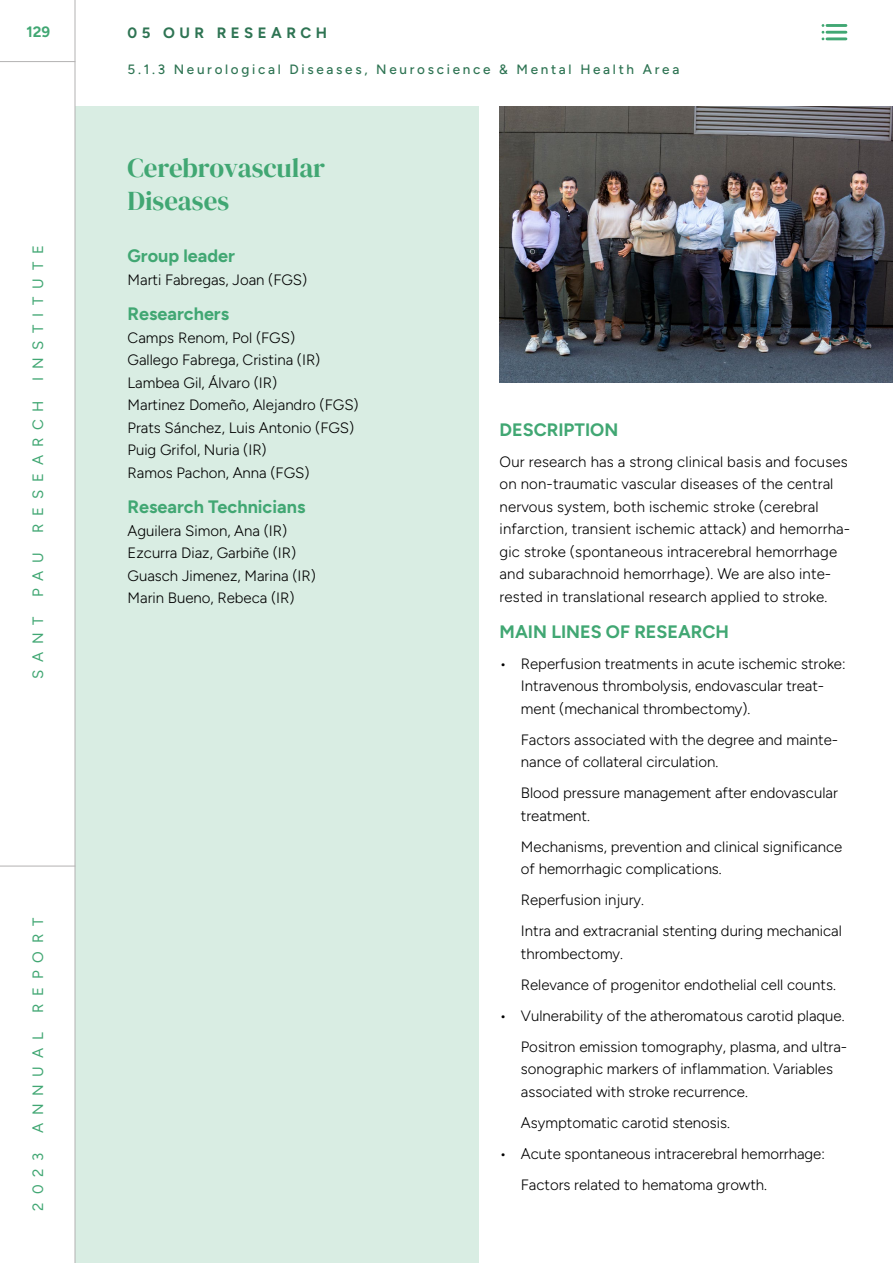
<style>
.page{position:relative;width:893px;height:1263px;background:#fff}
.page>*{position:absolute;margin:0;border:0;box-sizing:border-box;transform-origin:0 0}
.t1{font:27px/33px "DM Serif Display";color:#41a773}
.Subtitol_research_group{font:700 18px "Figtree";color:#41a773}
.Subtitol_research_group-2{font:300 15px/22.5px "Figtree";color:#000}
.Llista_noms_research_group{font:300 15px "Figtree";color:#000}
.t2{font:15px "Figtree";letter-spacing:.52em;color:#41a773}
.t3{font:700 15px "Figtree";letter-spacing:.3em;color:#2e7453}
.t4{font:700 15px "Figtree";color:#41a773}
.t5{font:500 13.5px "Figtree";letter-spacing:.2em;color:#2e7453}
</style>
<div class="page">
<div style="left:75px;top:106px;width:403px;height:1157px;background:#d9ede3"></div>
<img style="left:500px;top:106px;width:393px;height:277px">
<hr style="left:75px;top:0;width:1px;height:1263px;background:#b3b2b2">
<hr style="left:0;top:61px;width:75px;height:1px;background:#b3b2b2">
<hr style="left:0;top:866px;width:75px;height:1px;background:#b3b2b2">
<hr style="left:827px;top:24px;width:19px;height:3px;background:#41a773">
<hr style="left:827px;top:31px;width:19px;height:3px;background:#41a773">
<hr style="left:827px;top:37px;width:19px;height:3px;background:#41a773">
<p class="t4" style="left:26px;top:22px;width:25px">129</p>
<p class="t2" style="left:30px;top:381px;width:137px;rotate:-90deg">INSTITUTE</p>
<p class="t2" style="left:30px;top:533px;width:134px;rotate:-90deg">RESEARCH</p>
<p class="t2" style="left:30px;top:597px;width:47px;rotate:-90deg">PAU</p>
<p class="t2" style="left:30px;top:679px;width:64px;rotate:-90deg">SANT</p>
<p class="t2" style="left:30px;top:1013px;width:97px;rotate:-90deg">REPORT</p>
<p class="t2" style="left:30px;top:1133px;width:102px;rotate:-90deg">ANNUAL</p>
<p class="t2" style="left:30px;top:1210px;width:59px;rotate:-90deg">2023</p>
<p class="t3" style="left:128px;top:23px;width:201px">05 OUR RESEARCH</p>
<p class="t5" style="left:128px;top:62px;width:553px">5.1.3 Neurological Diseases, Neuroscience &amp; Mental Health Area</p>
<p class="t1" style="left:128px;top:152px;width:199px">Cerebrovascular<br>Diseases</p>
<p class="Subtitol_research_group" style="left:128px;top:245px;width:109px">Group leader</p>
<p class="Llista_noms_research_group" style="left:128px;top:271px;width:181px">Marti Fabregas, Joan (FGS)</p>
<p class="Subtitol_research_group" style="left:128px;top:303px;width:103px">Researchers</p>
<p class="Llista_noms_research_group" style="left:128px;top:329px;width:169px">Camps Renom, Pol (FGS)</p>
<p class="Llista_noms_research_group" style="left:128px;top:352px;width:194px">Gallego Fabrega, Cristina (IR)</p>
<p class="Llista_noms_research_group" style="left:128px;top:374px;width:151px">Lambea Gil, Álvaro (IR)</p>
<p class="Llista_noms_research_group" style="left:128px;top:397px;width:233px">Martinez Domeño, Alejandro (FGS)</p>
<p class="Llista_noms_research_group" style="left:128px;top:419px;width:228px">Prats Sánchez, Luis Antonio (FGS)</p>
<p class="Llista_noms_research_group" style="left:128px;top:442px;width:141px">Puig Grifol, Nuria (IR)</p>
<p class="Llista_noms_research_group" style="left:128px;top:464px;width:183px">Ramos Pachon, Anna (FGS)</p>
<p class="Subtitol_research_group" style="left:128px;top:496px;width:179px">Research Technicians</p>
<p class="Llista_noms_research_group" style="left:128px;top:522px;width:161px">Aguilera Simon, Ana (IR)</p>
<p class="Llista_noms_research_group" style="left:128px;top:545px;width:170px">Ezcurra Diaz, Garbiñe (IR)</p>
<p class="Llista_noms_research_group" style="left:128px;top:567px;width:190px">Guasch Jimenez, Marina (IR)</p>
<p class="Llista_noms_research_group" style="left:128px;top:590px;width:168px">Marin Bueno, Rebeca (IR)</p>
<p class="Subtitol_research_group" style="left:500px;top:419px;width:120px">DESCRIPTION</p>
<p class="Subtitol_research_group-2" style="left:500px;top:450px;width:352px">Our research has a strong clinical basis and focuses on non-traumatic vascular diseases of the central nervous system, both ischemic stroke (cerebral infarction, transient ischemic attack) and hemorrha&shy;gic stroke (spontaneous intracerebral hemorrhage and subarachnoid hemorrhage). We are also inte&shy;rested in translational research applied to stroke.</p>
<p class="Subtitol_research_group" style="left:500px;top:620px;width:231px">MAIN LINES OF RESEARCH</p>
<p class="Subtitol_research_group-2" style="left:521px;top:652px;width:326px;text-indent:-21px">• Reperfusion treatments in acute ischemic stroke:<br>Intravenous thrombolysis, endovascular treat&shy;ment (mechanical thrombectomy).</p>
<p class="Subtitol_research_group-2" style="left:521px;top:728px;width:319px">Factors associated with the degree and mainte&shy;nance of collateral circulation.</p>
<p class="Subtitol_research_group-2" style="left:521px;top:781px;width:318px">Blood pressure management after endovascular treatment.</p>
<p class="Subtitol_research_group-2" style="left:521px;top:835px;width:323px">Mechanisms, prevention and clinical significance of hemorrhagic complications.</p>
<p class="Subtitol_research_group-2" style="left:521px;top:889px;width:125px">Reperfusion injury.</p>
<p class="Subtitol_research_group-2" style="left:521px;top:920px;width:323px">Intra and extracranial stenting during mechanical thrombectomy.</p>
<p class="Subtitol_research_group-2" style="left:521px;top:973px;width:316px">Relevance of progenitor endothelial cell counts.</p>
<p class="Subtitol_research_group-2" style="left:500px;top:1004px;width:346px">• Vulnerability of the atheromatous carotid plaque.</p>
<p class="Subtitol_research_group-2" style="left:521px;top:1035px;width:328px">Positron emission tomography, plasma, and ultra&shy;sonographic markers of inflammation. Variables associated with stroke recurrence.</p>
<p class="Subtitol_research_group-2" style="left:521px;top:1111px;width:211px">Asymptomatic carotid stenosis.</p>
<p class="Subtitol_research_group-2" style="left:500px;top:1142px;width:327px">• Acute spontaneous intracerebral hemorrhage:</p>
<p class="Subtitol_research_group-2" style="left:521px;top:1173px;width:248px">Factors related to hematoma growth.</p>
</div>
